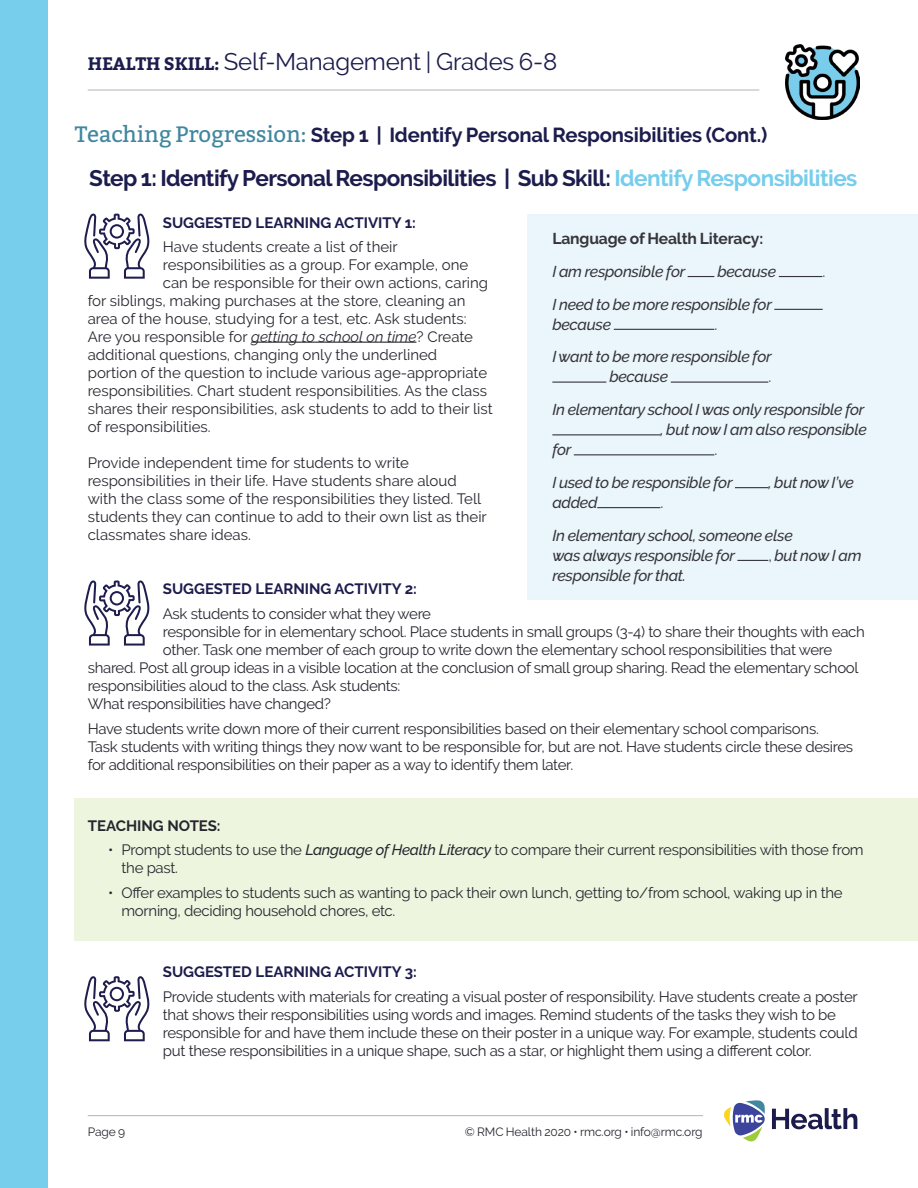
<style>
.page{position:relative;width:918px;height:1188px;background:#fff}
.page>*{position:absolute;margin:0;border:0;box-sizing:border-box;transform-origin:0 0}
.t1{font:24px "Raleway";letter-spacing:-.01em;color:#1c1c4d}
.Medium_Purple_Header{font:700 22.5px "Raleway";letter-spacing:-.025em;color:#1c1c4d}
.t2{font:700 20.25px "Raleway";letter-spacing:-.01em;color:#1c1c4d}
.t3{font:italic 500 15.75px/20px "Raleway";letter-spacing:-.02em;color:#36353b}
.t4{font:700 15.75px "Raleway";letter-spacing:-.01em;color:#36353b}
.t5{font:15.75px "Raleway";color:#36353b}
.Teaching_Notes_and_L{font:15px/18px "Raleway";letter-spacing:-.02em;color:#26272e}
.Body_Copy{font:15px/18px "Raleway";color:#26272e}
.Small_Purple_Header{font:700 15px "Raleway";color:#1c1c4d}
.Small_Purple_Header-2{font:700 15px "Raleway";color:#26272e}
.t6{font:12px "Raleway";letter-spacing:-.01em;color:#26272e}
.s1{font-family:"Bitter";font-weight:700;font-size:18px}
.s2{font-family:"Bitter";font-weight:400;font-size:22.35px;color:#40879f}
.s3{color:#77cdec}
.s4{font-style:italic}
.s5{font-weight:400;font-style:normal}
.s6{font-weight:500;font-style:italic}
</style>
<div class="page">
<div style="left:0;top:0;width:47px;height:1188px;background:#77cdec"></div>
<svg style="left:724px;top:1100px;width:41px;height:42px"></svg>
<svg style="left:772px;top:1108px;width:85px;height:21px"></svg>
<hr style="left:88px;top:1115px;width:615px;height:1px;background:#b4b5b8">
<hr style="left:88px;top:90px;width:671px;height:1px;background:#b4b5b8">
<img style="left:785px;top:45px;width:74px;height:75px">
<div style="left:74px;top:798px;width:844px;height:143px;background:#eef5df"></div>
<hr style="left:251px;top:342px;width:165px;height:1px;background:#26272e">
<div style="left:527px;top:215px;width:391px;height:385px;background:#eaf6fb"></div>
<svg style="left:688px;top:276px;width:26px;height:1px"></svg>
<hr style="left:779px;top:276px;width:43px;height:1px;background:#36353b">
<hr style="left:774px;top:309px;width:49px;height:1px;background:#36353b">
<hr style="left:614px;top:329px;width:100px;height:1px;background:#36353b">
<hr style="left:552px;top:382px;width:54px;height:1px;background:#36353b">
<hr style="left:671px;top:382px;width:97px;height:1px;background:#36353b">
<hr style="left:552px;top:434px;width:108px;height:1px;background:#36353b">
<hr style="left:574px;top:454px;width:140px;height:1px;background:#36353b">
<hr style="left:735px;top:487px;width:33px;height:1px;background:#36353b">
<hr style="left:597px;top:507px;width:63px;height:1px;background:#36353b">
<hr style="left:737px;top:560px;width:31px;height:1px;background:#36353b">
<svg style="left:84px;top:214px;width:65px;height:65px"></svg>
<svg style="left:84px;top:580px;width:65px;height:66px"></svg>
<svg style="left:84px;top:976px;width:65px;height:65px"></svg>
<h1 class="t1" style="left:88px;top:47px;width:471px"><span class="s1">HEALTH SKILL:</span> Self-Management | Grades 6-8</h1>
<p class="t2" style="left:75px;top:124px;width:694px"><span class="s2">Teaching Progression:</span> Step 1 | Identify Personal Responsibilities (Cont.)</p>
<p class="Medium_Purple_Header" style="left:89px;top:166px;width:770px">Step 1: Identify Personal Responsibilities | Sub Skill: <span class="s3">Identify Responsibilities</span></p>
<p class="Small_Purple_Header" style="left:163px;top:214px;width:255px">SUGGESTED LEARNING ACTIVITY 1:</p>
<p class="Body_Copy" style="left:163px;top:238px;width:236px">Have students create a list of their</p>
<p class="Body_Copy" style="left:163px;top:256px;width:307px">responsibilities as a group. For example, one</p>
<p class="Body_Copy" style="left:163px;top:274px;width:327px">can be responsible for their own actions, caring</p>
<p class="Body_Copy" style="left:88px;top:292px;width:379px">for siblings, making purchases at the store, cleaning an</p>
<p class="Body_Copy" style="left:88px;top:310px;width:380px">area of the house, studying for a test, etc. Ask students:</p>
<p class="Body_Copy" style="left:88px;top:328px;width:387px">Are you responsible for <span class="s4">getting to school on time</span>? Create</p>
<p class="Body_Copy" style="left:88px;top:346px;width:351px">additional questions, changing only the underlined</p>
<p class="Body_Copy" style="left:88px;top:364px;width:401px">portion of the question to include various age-appropriate</p>
<p class="Body_Copy" style="left:88px;top:382px;width:401px">responsibilities. Chart student responsibilities. As the class</p>
<p class="Body_Copy" style="left:88px;top:400px;width:407px">shares their responsibilities, ask students to add to their list</p>
<p class="Body_Copy" style="left:88px;top:418px;width:124px">of responsibilities.</p>
<p class="Body_Copy" style="left:88px;top:454px;width:401px">Provide independent time for students to write responsibilities in their life. Have students share aloud with the class some of the responsibilities they listed. Tell students they can continue to add to their own list as their classmates share ideas.</p>
<p class="t4" style="left:552px;top:229px;width:212px">Language of Health Literacy:</p>
<p class="t3" style="left:552px;top:261px;width:134px">I am responsible for</p>
<p class="t3" style="left:717px;top:261px;width:60px">because</p>
<p class="t5" style="left:822px;top:262px;width:4px">.</p>
<p class="t3" style="left:552px;top:294px;width:221px">I need to be more responsible for because</p>
<p class="t5" style="left:714px;top:315px;width:4px">.</p>
<p class="t3" style="left:609px;top:347px;width:164px;text-indent:-57px">I want to be more responsible for because</p>
<p class="t5" style="left:768px;top:368px;width:4px">.</p>
<p class="t3" style="left:552px;top:400px;width:314px">In elementary school I was only responsible for</p>
<p class="t3" style="left:660px;top:420px;width:208px">, but now I am also responsible</p>
<p class="t3" style="left:552px;top:440px;width:21px">for</p>
<p class="t5" style="left:714px;top:440px;width:4px">.</p>
<p class="t3" style="left:552px;top:472px;width:182px">I used to be responsible for</p>
<p class="t3" style="left:768px;top:472px;width:87px">, but now I’ve</p>
<p class="t3" style="left:552px;top:492px;width:47px">added</p>
<p class="t5" style="left:660px;top:493px;width:4px">.</p>
<p class="t3" style="left:552px;top:525px;width:242px">In elementary school, someone else was always responsible for</p>
<p class="t3" style="left:768px;top:545px;width:95px"><span class="s5">,</span> but now I am</p>
<p class="t3" style="left:552px;top:565px;width:135px">responsible for that.</p>
<p class="Small_Purple_Header" style="left:163px;top:581px;width:256px">SUGGESTED LEARNING ACTIVITY 2:</p>
<p class="Teaching_Notes_and_L" style="left:163px;top:605px;width:270px">Ask students to consider what they were</p>
<p class="Teaching_Notes_and_L" style="left:163px;top:623px;width:704px">responsible for in elementary school. Place students in small groups (3-4) to share their thoughts with each</p>
<p class="Teaching_Notes_and_L" style="left:163px;top:641px;width:671px">other. Task one member of each group to write down the elementary school responsibilities that were</p>
<p class="Teaching_Notes_and_L" style="left:88px;top:659px;width:772px">shared. Post all group ideas in a visible location at the conclusion of small group sharing. Read the elementary school</p>
<p class="Teaching_Notes_and_L" style="left:88px;top:677px;width:314px">responsibilities aloud to the class. Ask students:</p>
<p class="Teaching_Notes_and_L" style="left:88px;top:695px;width:245px">What responsibilities have changed?</p>
<p class="Teaching_Notes_and_L" style="left:88px;top:720px;width:767px">Have students write down more of their current responsibilities based on their elementary school comparisons.<br>Task students with writing things they now want to be responsible for, but are not. Have students circle these desires for additional responsibilities on their paper as a way to identify them later.</p>
<p class="Small_Purple_Header-2" style="left:88px;top:817px;width:134px">TEACHING NOTES:</p>
<p class="Teaching_Notes_and_L" style="left:122px;top:841px;width:744px;text-indent:-14px">• Prompt students to use the <span class="s6">Language of Health Literacy</span> to compare their current responsibilities with those from the past.</p>
<p class="Teaching_Notes_and_L" style="left:122px;top:884px;width:723px;text-indent:-14px">• Offer examples to students such as wanting to pack their own lunch, getting to/from school, waking up in the morning, deciding household chores, etc.</p>
<p class="Small_Purple_Header" style="left:163px;top:963px;width:255px">SUGGESTED LEARNING ACTIVITY 3:</p>
<p class="Teaching_Notes_and_L" style="left:163px;top:987px;width:697px">Provide students with materials for creating a visual poster of responsibility. Have students create a poster that shows their responsibilities using words and images. Remind students of the tasks they wish to be responsible for and have them include these on their poster in a unique way. For example, students could put these responsibilities in a unique shape, such as a star, or highlight them using a different color.</p>
<p class="t6" style="left:88px;top:1125px;width:39px">Page 9</p>
<p class="t6" style="left:465px;top:1125px;width:239px">© RMC Health 2020 • rmc.org • info@rmc.org</p>
</div>
